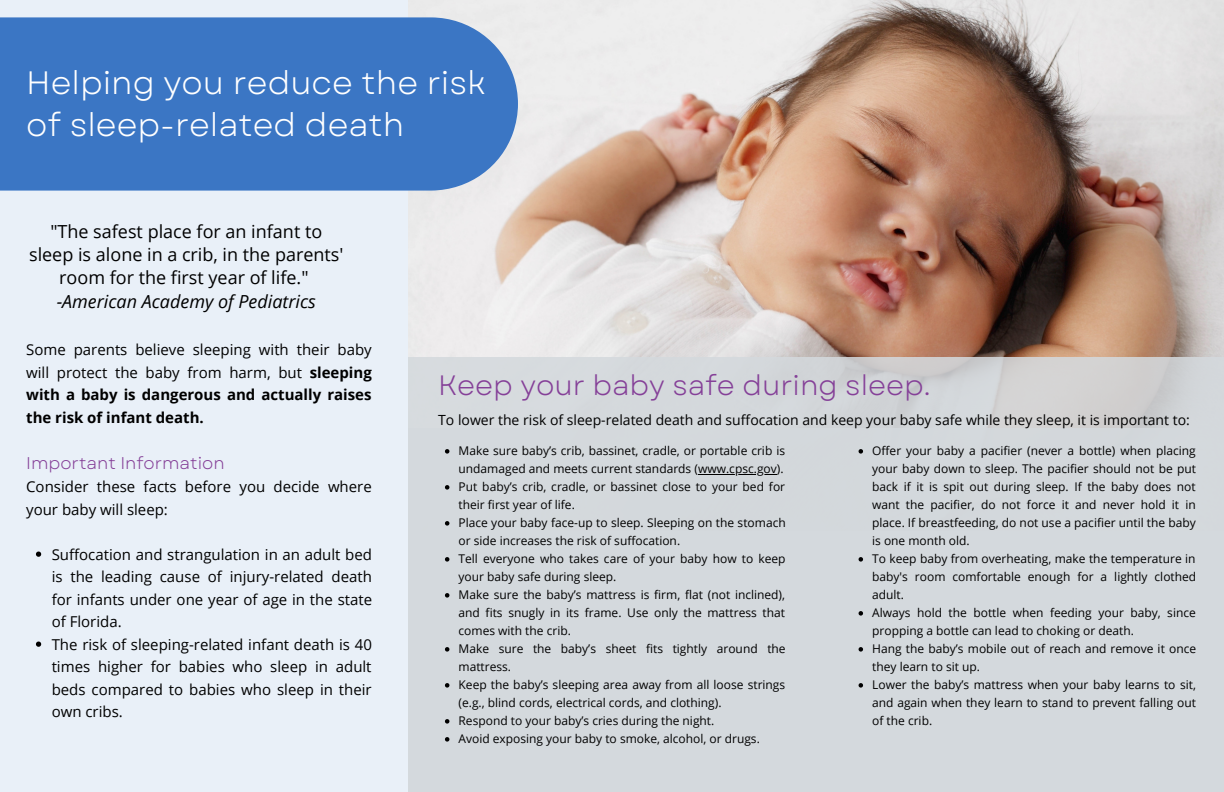
<style>
.page{position:relative;width:1224px;height:792px;background:#e9f0f8}
.page>*{position:absolute;margin:0;border:0;box-sizing:border-box;transform-origin:0 0}
.t1{font:32.3px/42px "Garet";color:#fff}
.t2{font:28px "Garet";color:#854098}
.t3{font:18px/23.2px "Open Sans";color:#000;text-align:center}
.t4{font:italic 18px "Open Sans";color:#000}
.t5{font:17px "Garet";color:#854098}
.t6{font:15px/22.5px "Open Sans";color:#000}
.t7{font:14px "Open Sans";color:#000}
.t8{font:12px/18px "Open Sans";color:#000}
.s1{font-weight:700}
</style>
<div class="page">
<div style="left:408px;top:516px;width:816px;height:276px;background:#d4d9dd"></div>
<img style="left:408px;top:0;width:816px;height:357px">
<div style="left:0;top:17px;width:518px;height:174px;background:#3b76c4"></div>
<div style="left:408px;top:357px;width:816px;height:174px;background:#d4d9dd"></div>
<svg style="left:36px;top:552px;width:5px;height:5px"></svg>
<svg style="left:36px;top:642px;width:5px;height:5px"></svg>
<svg style="left:445px;top:449px;width:4px;height:5px"></svg>
<hr style="left:698px;top:474px;width:79px;height:1px;background:#000">
<svg style="left:445px;top:485px;width:4px;height:5px"></svg>
<svg style="left:445px;top:521px;width:4px;height:5px"></svg>
<svg style="left:445px;top:557px;width:4px;height:5px"></svg>
<svg style="left:445px;top:593px;width:4px;height:5px"></svg>
<svg style="left:445px;top:647px;width:4px;height:5px"></svg>
<svg style="left:445px;top:683px;width:4px;height:5px"></svg>
<svg style="left:445px;top:719px;width:4px;height:5px"></svg>
<svg style="left:445px;top:737px;width:4px;height:5px"></svg>
<svg style="left:859px;top:449px;width:4px;height:5px"></svg>
<svg style="left:859px;top:557px;width:4px;height:5px"></svg>
<svg style="left:859px;top:611px;width:4px;height:5px"></svg>
<svg style="left:859px;top:647px;width:4px;height:5px"></svg>
<svg style="left:859px;top:683px;width:4px;height:5px"></svg>
<h1 class="t1" style="left:26px;top:62px;width:461px">Helping you reduce the risk of sleep-related death</h1>
<h3 class="t3" style="left:29px;top:219px;width:316px">"The safest place for an infant to sleep is alone in a crib, in the parents' room for the first year of life."</h3>
<h3 class="t4" style="left:57px;top:288px;width:261px">-American Academy of Pediatrics</h3>
<p class="t6" style="left:26px;top:338px;width:347px;text-align:justify">Some parents believe sleeping with their baby will protect the baby from harm, but <span class="s1">sleeping with a baby is dangerous and actually raises the risk of infant death.</span></p>
<h3 class="t5" style="left:26px;top:451px;width:200px">Important Information</h3>
<p class="t6" style="left:26px;top:475px;width:347px">Consider these facts before you decide where your baby will sleep:</p>
<p class="t6" style="left:52px;top:543px;width:322px">Suffocation and strangulation in an adult bed is the leading cause of injury-related death for infants under one year of age in the state of Florida.<br>The risk of sleeping-related infant death is 40 times higher for babies who sleep in adult beds compared to babies who sleep in their own cribs.</p>
<h2 class="t2" style="left:438px;top:365px;width:494px">Keep your baby safe during sleep.</h2>
<p class="t7" style="left:438px;top:410px;width:753px">To lower the risk of sleep-related death and suffocation and keep your baby safe while they sleep, it is important to:</p>
<p class="t8" style="left:459px;top:441px;width:329px">Make sure baby’s crib, bassinet, cradle, or portable crib is undamaged and meets current standards (www.cpsc.gov).<br>Put baby’s crib, cradle, or bassinet close to your bed for their first year of life.<br>Place your baby face-up to sleep. Sleeping on the stomach or side increases the risk of suffocation.<br>Tell everyone who takes care of your baby how to keep your baby safe during sleep.<br>Make sure the baby’s mattress is firm, flat (not inclined), and fits snugly in its frame. Use only the mattress that comes with the crib.<br>Make sure the baby’s sheet fits tightly around the mattress.<br>Keep the baby’s sleeping area away from all loose strings (e.g., blind cords, electrical cords, and clothing).<br>Respond to your baby’s cries during the night.<br>Avoid exposing your baby to smoke, alcohol, or drugs.</p>
<p class="t8" style="left:872px;top:441px;width:326px">Offer your baby a pacifier (never a bottle) when placing your baby down to sleep. The pacifier should not be put back if it is spit out during sleep. If the baby does not want the pacifier, do not force it and never hold it in place. If breastfeeding, do not use a pacifier until the baby is one month old.<br>To keep baby from overheating, make the temperature in baby's room comfortable enough for a lightly clothed adult.<br>Always hold the bottle when feeding your baby, since propping a bottle can lead to choking or death.<br>Hang the baby’s mobile out of reach and remove it once they learn to sit up.<br>Lower the baby’s mattress when your baby learns to sit, and again when they learn to stand to prevent falling out of the crib.</p>
</div>
